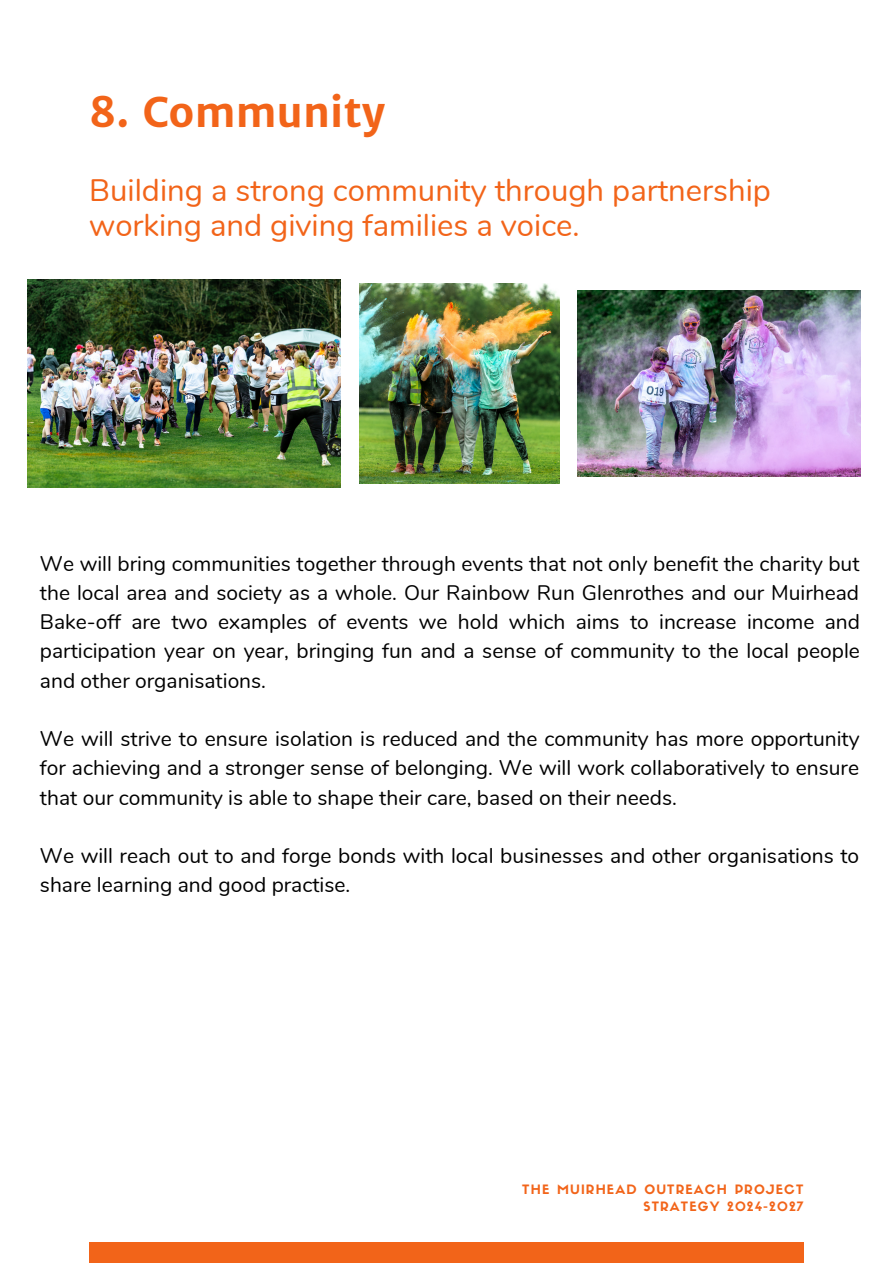
<style>
.page{position:relative;width:893px;height:1264px;background:#fff}
.page>*{position:absolute;margin:0;border:0;box-sizing:border-box;transform-origin:0 0}
.t1{font:700 40.95px "Merriweather Sans";color:#f26419}
.t2{font:31.05px/35px "Nunito";color:#f26419}
.t3{font:21px/29.2px "Nunito";color:#000;text-align:justify}
.t4{font:12.75px "Sifonn Basic";letter-spacing:.09em;color:#f26419}
</style>
<div class="page">
<div style="left:89px;top:1242px;width:714px;height:20px;background:#f26419"></div>
<img style="left:28px;top:279px;width:312px;height:208px">
<img style="left:359px;top:283px;width:200px;height:200px">
<img style="left:578px;top:290px;width:282px;height:187px">
<p class="t1" style="left:89px;top:86px;width:298px">8. Community</p>
<p class="t2" style="left:89px;top:173px;width:683px">Building a strong community through partnership working and giving families a voice.</p>
<p class="t3" style="left:40px;top:549px;width:821px">We will bring communities together through events that not only benefit the charity but the local area and society as a whole. Our Rainbow Run Glenrothes and our Muirhead Bake-off are two examples of events we hold which aims to increase income and participation year on year, bringing fun and a sense of community to the local people and other organisations.</p>
<p class="t3" style="left:40px;top:724px;width:821px">We will strive to ensure isolation is reduced and the community has more opportunity for achieving and a stronger sense of belonging. We will work collaboratively to ensure that our community is able to shape their care, based on their needs.</p>
<p class="t3" style="left:40px;top:841px;width:820px">We will reach out to and forge bonds with local businesses and other organisations to share learning and good practise.</p>
<p class="t4" style="left:522px;top:1184px;width:282px">THE MUIRHEAD OUTREACH PROJECT</p>
<p class="t4" style="left:643px;top:1201px;width:161px">STRATEGY 2024-2027</p>
</div>
